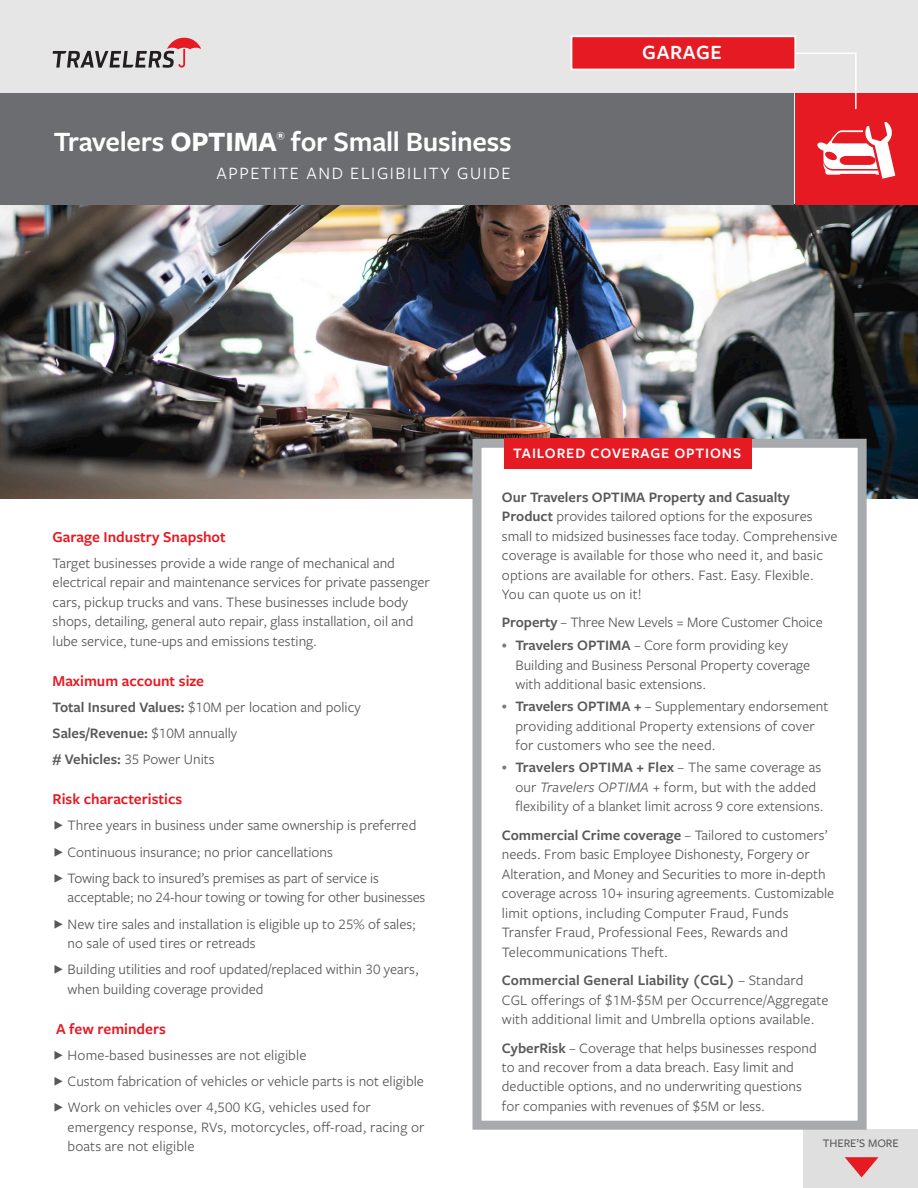
<style>
.page{position:relative;width:918px;height:1188px;background:#fff}
.page>*{position:absolute;margin:0;border:0;box-sizing:border-box;transform-origin:0 0}
.t1{font:600 29.1px "Freight Sans Pro";letter-spacing:-.01em;color:#fff}
.t2{font:600 21px "Freight Sans Pro";letter-spacing:.03em;color:#fff}
.t3{font:18px "Freight Sans Pro";letter-spacing:.09em;color:#fff}
.Bullet{font:600 15.75px "Freight Sans Pro";color:#e51a23}
.Body_copy{font:15px/19.5px "Freight Sans Pro";color:#59595b}
.Bullet-2{font:15px/19.5px "Freight Sans Pro";color:#57585a}
.Body_copy-2{font:15px/19.5px "Freight Sans Pro";color:#57585a}
.Body_copy-3{font:600 15px "Freight Sans Pro";color:#57585a}
.t4{font:600 15px "Freight Sans Pro";letter-spacing:.06em;color:#fff}
.t5{font:500 12px "Freight Sans Pro";color:#57585a}
.t6{font:700 10.5px "Freight Sans Pro";color:#fff}
.s1{font-weight:700}
.s2{font-weight:600}
.s3{font-weight:400}
.s4{font-weight:600;color:#57585a}
.s5{color:#57585a}
.s6{font-style:italic}
</style>
<div class="page">
<img style="left:0;top:204px;width:918px;height:295px">
<div style="left:803px;top:1130px;width:115px;height:58px;background:#dfdfe0"></div>
<svg style="left:845px;top:1157px;width:33px;height:20px"></svg>
<div style="left:0;top:0;width:918px;height:93px;background:#e6e6e7"></div>
<svg style="left:53px;top:38px;width:148px;height:30px"></svg>
<div style="left:796px;top:93px;width:122px;height:111px;background:#e51a23"></div>
<div style="left:0;top:93px;width:794px;height:111px;background:#6c6d70"></div>
<hr style="left:793px;top:53px;width:64px;height:1px;background:#fff">
<hr style="left:855px;top:53px;width:2px;height:56px;background:#fff">
<div style="left:571px;top:35px;width:225px;height:35px;background:#e51a23;border:2px solid #fff"></div>
<div style="left:472px;top:439px;width:395px;height:691px;background:#fff;border:9px solid #a8a9ad"></div>
<div style="left:504px;top:439px;width:248px;height:30px;background:#e51a23"></div>
<svg style="left:817px;top:122px;width:78px;height:57px"></svg>
<p class="t1" style="left:54px;top:121px;width:224px">Travelers <span class="s1">OPTIMA</span></p>
<p class="t6" style="left:276px;top:128px;width:10px">®</p>
<p class="t1" style="left:291px;top:121px;width:222px">for Small Business</p>
<p class="t3" style="left:217px;top:161px;width:296px">APPETITE AND ELIGIBILITY GUIDE</p>
<p class="t2" style="left:642px;top:38px;width:81px">GARAGE</p>
<p class="Bullet" style="left:53px;top:526px;width:175px">Garage Industry Snapshot</p>
<p class="Body_copy-2" style="left:53px;top:553px;width:379px">Target businesses provide a wide range of mechanical and electrical repair and maintenance services for private passenger cars, pickup trucks and vans. These businesses include body shops, detailing, general auto repair, glass installation, oil and lube service, tune-ups and emissions testing.</p>
<p class="Bullet" style="left:53px;top:670px;width:153px">Maximum account size</p>
<p class="Body_copy-2" style="left:53px;top:697px;width:310px"><span class="s2">Total Insured Values:</span> $10M per location and policy</p>
<p class="Body_copy-3" style="left:53px;top:723px;width:186px">Sales/Revenue: <span class="s3">$10M annually</span></p>
<p class="Body_copy-2" style="left:53px;top:749px;width:163px"><span class="s2"># Vehicles:</span> 35 Power Units</p>
<p class="Bullet" style="left:53px;top:788px;width:131px">Risk characteristics</p>
<p class="Bullet-2" style="left:53px;top:815px;width:365px">F Three years in business under same ownership is preferred</p>
<p class="Bullet-2" style="left:53px;top:841px;width:282px">F Continuous insurance; no prior cancellations</p>
<p class="Bullet-2" style="left:68px;top:868px;width:359px;text-indent:-15px">F Towing back to insured’s premises as part of service is acceptable; no 24-hour towing or towing for other businesses</p>
<p class="Bullet-2" style="left:68px;top:913px;width:350px;text-indent:-15px">F New tire sales and installation is eligible up to 25% of sales; no sale of used tires or retreads</p>
<p class="Bullet-2" style="left:68px;top:959px;width:353px;text-indent:-15px">F Building utilities and roof updated/replaced within 30 years, when building coverage provided</p>
<p class="Bullet" style="left:56px;top:1018px;width:112px">A few reminders</p>
<p class="Bullet-2" style="left:53px;top:1045px;width:255px">F Home-based businesses are not eligible</p>
<p class="Bullet-2" style="left:53px;top:1071px;width:373px">F Custom fabrication of vehicles or vehicle parts is not eligible</p>
<p class="Bullet-2" style="left:68px;top:1097px;width:358px;text-indent:-15px">F Work on vehicles over 4,500 KG, vehicles used for emergency response, RVs, motorcycles, off-road, racing or boats are not eligible</p>
<p class="t4" style="left:513px;top:443px;width:229px">TAILORED COVERAGE OPTIONS</p>
<p class="Body_copy" style="left:502px;top:486px;width:337px"><span class="s4">Our Travelers OPTIMA Property and Casualty Product</span> <span class="s5">provides tailored options for the exposures small to midsized businesses face today. Comprehensive </span>coverage is available for those who need it, and basic options are available for others. Fast. Easy. Flexible.<br>You can quote us on it!</p>
<p class="Body_copy" style="left:502px;top:612px;width:322px"><span class="s2">Property</span> – Three New Levels = More Customer Choice</p>
<p class="Body_copy" style="left:515px;top:635px;width:296px;text-indent:-14px"><sup>•</sup> <span class="s2">Travelers OPTIMA</span> – Core form providing key<br>Building and Business Personal Property coverage with additional basic extensions.</p>
<p class="Body_copy" style="left:515px;top:696px;width:314px;text-indent:-14px"><sup>•</sup> <span class="s2">Travelers OPTIMA +</span> – Supplementary endorsement providing additional Property extensions of cover for customers who see the need.</p>
<p class="Body_copy" style="left:515px;top:757px;width:310px;text-indent:-14px"><sup>•</sup> <span class="s2">Travelers OPTIMA + Flex</span> – The same coverage as our <span class="s6">Travelers OPTIMA +</span> form, but with the added flexibility of a blanket limit across 9 core extensions.</p>
<p class="Body_copy" style="left:502px;top:824px;width:334px"><span class="s2">Commercial Crime coverage</span> – Tailored to customers’ needs. From basic Employee Dishonesty, Forgery or Alteration, and Money and Securities to more in-depth coverage across 10+ insuring agreements. Customizable limit options, including Computer Fraud, Funds Transfer Fraud, Professional Fees, Rewards and Telecommunications Theft.</p>
<p class="Body_copy" style="left:502px;top:970px;width:328px"><span class="s2">Commercial General Liability (CGL)</span> – Standard<br>CGL offerings of $1M-$5M per Occurrence/Aggregate with additional limit and Umbrella options available.</p>
<p class="Body_copy" style="left:502px;top:1037px;width:316px"><span class="s2">CyberRisk</span> – Coverage that helps businesses respond to and recover from a data breach. Easy limit and deductible options, and no underwriting questions for companies with revenues of $5M or less.</p>
<p class="t5" style="left:823px;top:1135px;width:78px">THERE’S MORE</p>
</div>
